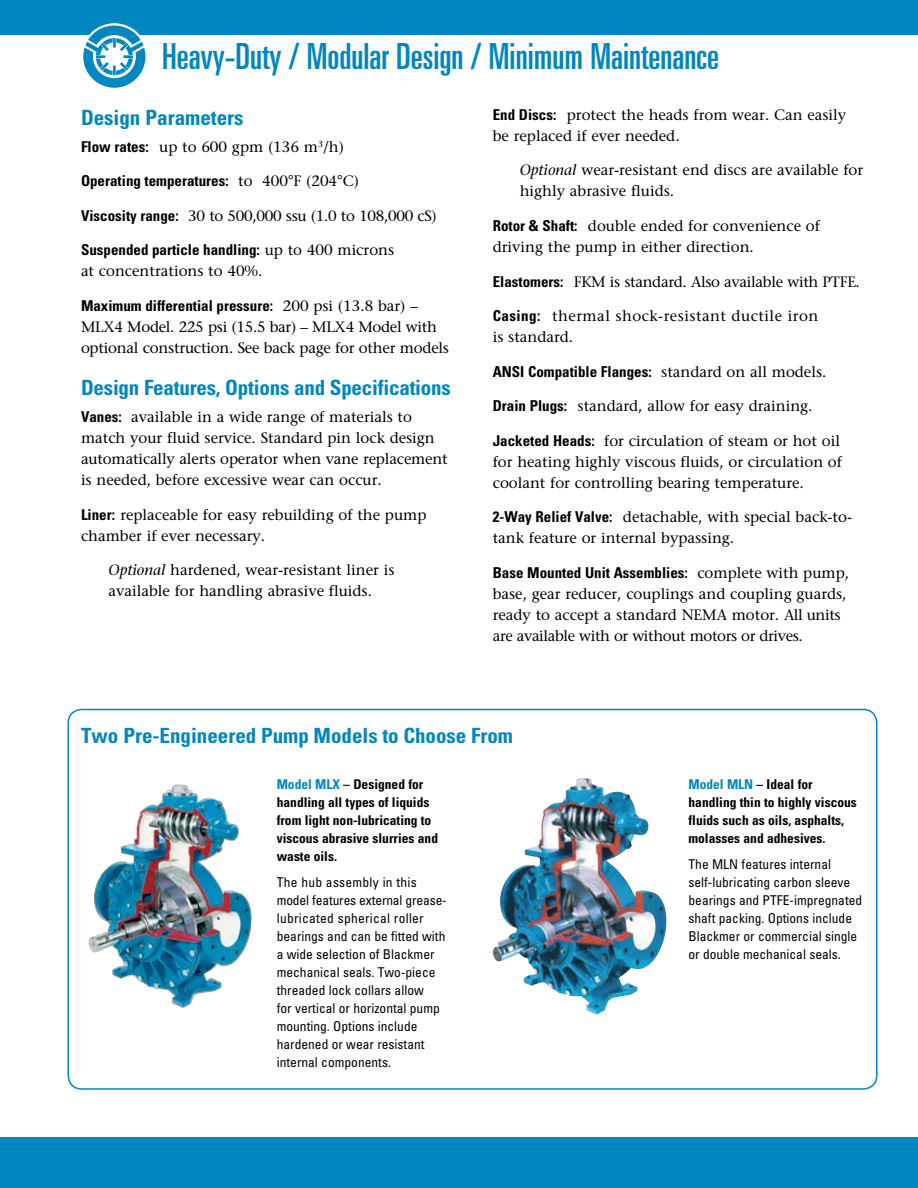
<style>
.page{position:relative;width:918px;height:1188px;background:#fff}
.page>*{position:absolute;margin:0;border:0;box-sizing:border-box;transform-origin:0 0}
.t1{font:ultra-condensed 36px "Univers";color:#0086c0}
.t2{font:700 condensed 21px "Univers";color:#0086c0}
.t3{font:15px/21px "Stone Serif";color:#000}
.t4{font:700 condensed 15px "Univers";color:#000}
.t5{font:15px "Stone Serif";letter-spacing:-.02em;color:#000}
.t6{font:15px/21px "Stone Serif";letter-spacing:.03em;color:#000}
.t7{font:condensed 13.5px/18px "Univers";color:#000}
.t8{font:700 condensed 13.5px/18px "Univers";color:#000}
.s1{font-family:"Univers";font-weight:700;font-stretch:condensed}
.s2{font-family:"Stone Serif";font-weight:400;font-stretch:normal}
.s3{font-style:italic}
.s4{color:#0086c0}
</style>
<div class="page">
<div style="left:68px;top:709px;width:810px;height:381px;border:2px solid #0086c0;border-radius:14px"></div>
<div style="left:0;top:0;width:918px;height:34px;background:#0086c0"></div>
<div style="left:0;top:1137px;width:918px;height:51px;background:#0086c0"></div>
<svg style="left:81px;top:23px;width:67px;height:67px"></svg>
<svg style="left:83px;top:26px;width:62px;height:62px"></svg>
<img style="left:493px;top:779px;width:174px;height:235px">
<img style="left:88px;top:784px;width:164px;height:224px">
<h1 class="t1" style="left:162px;top:36px;width:558px">Heavy-Duty / Modular Design / Minimum Maintenance</h1>
<h2 class="t2" style="left:81px;top:104px;width:164px">Design Parameters</h2>
<p class="t3" style="left:81px;top:136px;width:265px"><span class="s1">Flow rates:</span> up to 600 gpm (136 m<sup>3</sup>/h)</p>
<p class="t4" style="left:81px;top:172px;width:280px">Operating temperatures: <span class="s2">to 400°F (204°C)</span></p>
<p class="t5" style="left:81px;top:207px;width:357px"><span class="s1">Viscosity range:</span> 30 to 500,000 ssu (1.0 to 108,000 cS)</p>
<p class="t4" style="left:81px;top:241px;width:315px">Suspended particle handling: <span class="s2">up to 400 microns</span></p>
<p class="t3" style="left:81px;top:261px;width:183px">at concentrations to 40%.</p>
<p class="t4" style="left:81px;top:296px;width:338px">Maximum differential pressure: <span class="s2">200 psi (13.8 bar) –</span></p>
<p class="t3" style="left:81px;top:316px;width:370px">MLX4 Model. 225 psi (15.5 bar) – MLX4 Model with optional construction. See back page for other models</p>
<h2 class="t2" style="left:81px;top:375px;width:371px">Design Features, Options and Specifications</h2>
<p class="t3" style="left:81px;top:406px;width:368px"><span class="s1">Vanes:</span> available in a wide range of materials to match your fluid service. Standard pin lock design automatically alerts operator when vane replacement is needed, before excessive wear can occur.</p>
<p class="t3" style="left:81px;top:504px;width:347px"><span class="s1">Liner:</span> replaceable for easy rebuilding of the pump chamber if ever necessary.</p>
<p class="t3" style="left:109px;top:559px;width:287px"><span class="s3">Optional</span> hardened, wear-resistant liner is available for handling abrasive fluids.</p>
<p class="t3" style="left:493px;top:104px;width:355px"><span class="s1">End Discs:</span> protect the heads from wear. Can easily be replaced if ever needed.</p>
<p class="t3" style="left:520px;top:160px;width:345px"><span class="s3">Optional</span> wear-resistant end discs are available for highly abrasive fluids.</p>
<p class="t3" style="left:493px;top:215px;width:329px"><span class="s1">Rotor &amp; Shaft:</span> double ended for convenience of driving the pump in either direction.</p>
<p class="t5" style="left:493px;top:272px;width:369px"><span class="s1">Elastomers:</span> FKM is standard. Also available with PTFE.</p>
<p class="t6" style="left:493px;top:305px;width:327px"><span class="s1">Casing:</span> thermal shock-resistant ductile iron is standard.</p>
<p class="t4" style="left:493px;top:362px;width:335px">ANSI Compatible Flanges: <span class="s2">standard on all models.</span></p>
<p class="t3" style="left:493px;top:396px;width:321px"><span class="s1">Drain Plugs:</span> standard, allow for easy draining.</p>
<p class="t3" style="left:493px;top:430px;width:351px"><span class="s1">Jacketed Heads:</span> for circulation of steam or hot oil for heating highly viscous fluids, or circulation of coolant for controlling bearing temperature.</p>
<p class="t3" style="left:493px;top:507px;width:361px"><span class="s1">2-Way Relief Valve:</span> detachable, with special back-to&shy;tank feature or internal bypassing.</p>
<p class="t4" style="left:493px;top:563px;width:358px">Base Mounted Unit Assemblies: <span class="s2">complete with pump,</span></p>
<p class="t3" style="left:493px;top:583px;width:355px">base, gear reducer, couplings and coupling guards, ready to accept a standard NEMA motor. All units are available with or without motors or drives.</p>
<h2 class="t2" style="left:81px;top:722px;width:434px">Two Pre-Engineered Pump Models to Choose From</h2>
<p class="t8" style="left:277px;top:775px;width:163px"><span class="s4">Model MLX</span> – Designed for handling all types of liquids from light non-lubricating to viscous abrasive slurries and waste oils.</p>
<p class="t7" style="left:277px;top:873px;width:172px">The hub assembly in this model features external grease&shy;lubricated spherical roller bearings and can be fitted with a wide selection of Blackmer mechanical seals. Two-piece threaded lock collars allow<br>for vertical or horizontal pump mounting. Options include hardened or wear resistant internal components.</p>
<p class="t8" style="left:688px;top:776px;width:170px"><span class="s4">Model MLN</span> – Ideal for handling thin to highly viscous fluids such as oils, asphalts, molasses and adhesives.</p>
<p class="t7" style="left:688px;top:855px;width:175px">The MLN features internal self-lubricating carbon sleeve bearings and PTFE-impregnated shaft packing. Options include<br>Blackmer or commercial single or double mechanical seals.</p>
</div>
